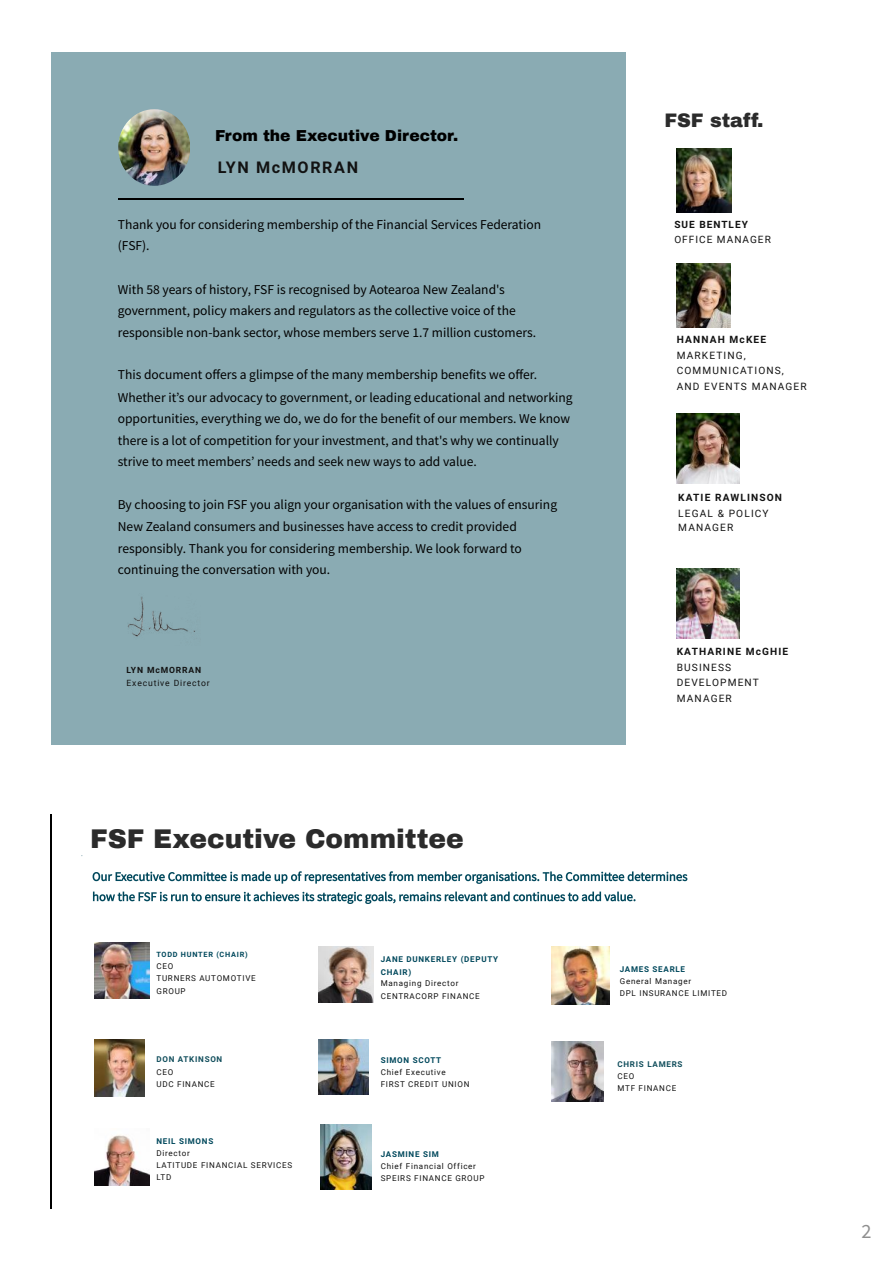
<style>
.page{position:relative;width:894px;height:1263px;background:#fff}
.page>*{position:absolute;margin:0;border:0;box-sizing:border-box;transform-origin:0 0}
.t1{font:900 26.4px "Archivo";color:#2b2b2b}
.t2{font:20.25px "Source Sans Pro";color:#8f8f8f}
.t3{font:900 19.2px "Archivo";color:#2b2b2b}
.t4{font:700 16.2px "Roboto";letter-spacing:.1em;color:#121212}
.t5{font:900 15.6px "Archivo";color:#000}
.t6{font:13.5px/21.6px "Source Sans Pro";color:#000}
.t7{font:10.2px/14.7px "Roboto";letter-spacing:.11em;color:#121212}
.t8{font:700 10.2px "Roboto";letter-spacing:.11em;color:#121212}
.t9{font:10.05px "Roboto";letter-spacing:.1em;color:#121212}
.t10{font:700 10.05px "Roboto";letter-spacing:.1em;color:#121212}
.t11{font:8.55px "Roboto";letter-spacing:.1em;color:#121212}
.t12{font:700 8.55px "Roboto";letter-spacing:.1em;color:#121212}
.t13{font:8.1px/11.7px "Roboto";letter-spacing:.09em;color:#121212}
.t14{font:700 8.1px/12.5px "Roboto";letter-spacing:.09em;color:#00485c}
.t15{font:700 8.1px "Roboto";letter-spacing:.09em;color:#114e5c}
.t16{font:700 7.35px "Roboto";letter-spacing:.1em;color:#00485c}
</style>
<div class="page">
<div style="left:51px;top:52px;width:574px;height:692px;background:#8aabb3"></div>
<hr style="left:118px;top:199px;width:42px;height:1px;background:#000">
<hr style="left:160px;top:199px;width:42px;height:1px;background:#000">
<hr style="left:202px;top:199px;width:41px;height:1px;background:#000">
<hr style="left:243px;top:199px;width:42px;height:1px;background:#000">
<hr style="left:285px;top:199px;width:41px;height:1px;background:#000">
<hr style="left:326px;top:199px;width:42px;height:1px;background:#000">
<hr style="left:368px;top:199px;width:42px;height:1px;background:#000">
<hr style="left:410px;top:199px;width:41px;height:1px;background:#000">
<svg style="left:451px;top:199px;width:13px;height:1px"></svg>
<img style="left:676px;top:263px;width:54px;height:65px">
<img style="left:118px;top:109px;width:72px;height:77px">
<img style="left:676px;top:149px;width:55px;height:64px">
<img style="left:676px;top:569px;width:63px;height:69px">
<img style="left:676px;top:413px;width:63px;height:70px">
<img style="left:127px;top:596px;width:68px;height:41px">
<img style="left:552px;top:947px;width:57px;height:57px">
<img style="left:94px;top:1135px;width:55px;height:51px">
<img style="left:94px;top:942px;width:55px;height:57px">
<img style="left:318px;top:947px;width:55px;height:55px">
<img style="left:94px;top:1040px;width:51px;height:56px">
<img style="left:552px;top:1042px;width:52px;height:59px">
<img style="left:321px;top:1125px;width:50px;height:64px">
<img style="left:318px;top:1039px;width:51px;height:55px">
<hr style="left:50px;top:814px;width:1px;height:42px;background:#000">
<hr style="left:50px;top:856px;width:1px;height:42px;background:#000">
<hr style="left:50px;top:898px;width:1px;height:42px;background:#000">
<hr style="left:50px;top:940px;width:1px;height:42px;background:#000">
<hr style="left:50px;top:982px;width:1px;height:41px;background:#000">
<hr style="left:50px;top:1023px;width:1px;height:42px;background:#000">
<hr style="left:50px;top:1065px;width:1px;height:42px;background:#000">
<hr style="left:50px;top:1107px;width:1px;height:42px;background:#000">
<hr style="left:50px;top:1149px;width:1px;height:41px;background:#000">
<svg style="left:50px;top:1190px;width:1px;height:19px"></svg>
<svg style="left:93px;top:871px;width:594px;height:13px"></svg>
<svg style="left:93px;top:891px;width:542px;height:13px"></svg>
<p class="t5" style="left:215px;top:127px;width:245px">From the Executive Director.</p>
<p class="t4" style="left:218px;top:158px;width:142px">LYN McMORRAN</p>
<p class="t6" style="left:118px;top:213px;width:425px">Thank you for considering membership of the Financial Services Federation (FSF).</p>
<p class="t6" style="left:118px;top:278px;width:420px">With 58 years of history, FSF is recognised by Aotearoa New Zealand's government, policy makers and regulators as the collective voice of the responsible non-bank sector, whose members serve 1.7 million customers.</p>
<p class="t6" style="left:118px;top:364px;width:456px">This document offers a glimpse of the many membership benefits we offer.<br>Whether it’s our advocacy to government, or leading educational and networking opportunities, everything we do, we do for the benefit of our members. We know there is a lot of competition for your investment, and that's why we continually strive to meet members’ needs and seek new ways to add value.</p>
<p class="t6" style="left:118px;top:493px;width:441px">By choosing to join FSF you align your organisation with the values of ensuring New Zealand consumers and businesses have access to credit provided responsibly. Thank you for considering membership. We look forward to continuing the conversation with you.</p>
<p class="t12" style="left:127px;top:665px;width:76px">LYN McMORRAN</p>
<p class="t11" style="left:127px;top:678px;width:85px">Executive Director</p>
<h3 class="t3" style="left:664px;top:110px;width:101px">FSF staff.</h3>
<p class="t10" style="left:674px;top:219px;width:75px">SUE BENTLEY</p>
<p class="t9" style="left:674px;top:234px;width:98px">OFFICE MANAGER</p>
<p class="t8" style="left:677px;top:334px;width:91px">HANNAH McKEE</p>
<p class="t7" style="left:677px;top:348px;width:109px">MARKETING,<br>COMMUNICATIONS,</p>
<p class="t7" style="left:677px;top:379px;width:131px">AND EVENTS MANAGER</p>
<p class="t8" style="left:678px;top:492px;width:105px">KATIE RAWLINSON</p>
<p class="t7" style="left:678px;top:506px;width:92px">LEGAL &amp; POLICY<br>MANAGER</p>
<p class="t8" style="left:677px;top:646px;width:113px">KATHARINE McGHIE</p>
<p class="t7" style="left:677px;top:660px;width:84px">BUSINESS<br>DEVELOPMENT</p>
<p class="t7" style="left:677px;top:691px;width:57px">MANAGER</p>
<h1 class="t1" style="left:90px;top:824px;width:375px">FSF Executive Committee</h1>
<p class="t16" style="left:156px;top:950px;width:93px">TODD HUNTER (CHAIR)</p>
<p class="t13" style="left:156px;top:960px;width:101px;line-height:12.1px">CEO<br>TURNERS AUTOMOTIVE<br>GROUP</p>
<p class="t15" style="left:156px;top:1055px;width:67px">DON ATKINSON</p>
<p class="t13" style="left:156px;top:1066px;width:60px">CEO<br>UDC FINANCE</p>
<p class="t14" style="left:156px;top:1134px;width:58px">NEIL SIMONS</p>
<p class="t13" style="left:156px;top:1147px;width:137px;line-height:12.1px">Director<br>LATITUDE FINANCIAL SERVICES<br>LTD</p>
<p class="t14" style="left:381px;top:953px;width:119px">JANE DUNKERLEY (DEPUTY<br>CHAIR)</p>
<p class="t13" style="left:381px;top:977px;width:100px;line-height:12.5px">Managing Director<br>CENTRACORP FINANCE</p>
<p class="t14" style="left:381px;top:1054px;width:62px">SIMON SCOTT</p>
<p class="t13" style="left:381px;top:1067px;width:90px">Chief Executive<br>FIRST CREDIT UNION</p>
<p class="t14" style="left:381px;top:1148px;width:60px">JASMINE SIM</p>
<p class="t13" style="left:381px;top:1160px;width:105px">Chief Financial Officer<br>SPEIRS FINANCE GROUP</p>
<p class="t14" style="left:620px;top:963px;width:67px">JAMES SEARLE</p>
<p class="t13" style="left:620px;top:975px;width:109px">General Manager<br>DPL INSURANCE LIMITED</p>
<p class="t15" style="left:617px;top:1059px;width:67px">CHRIS LAMERS</p>
<p class="t13" style="left:617px;top:1070px;width:60px">CEO<br>MTF FINANCE</p>
<h2 class="t2" style="left:861px;top:1217px;width:12px">2</h2>
</div>
